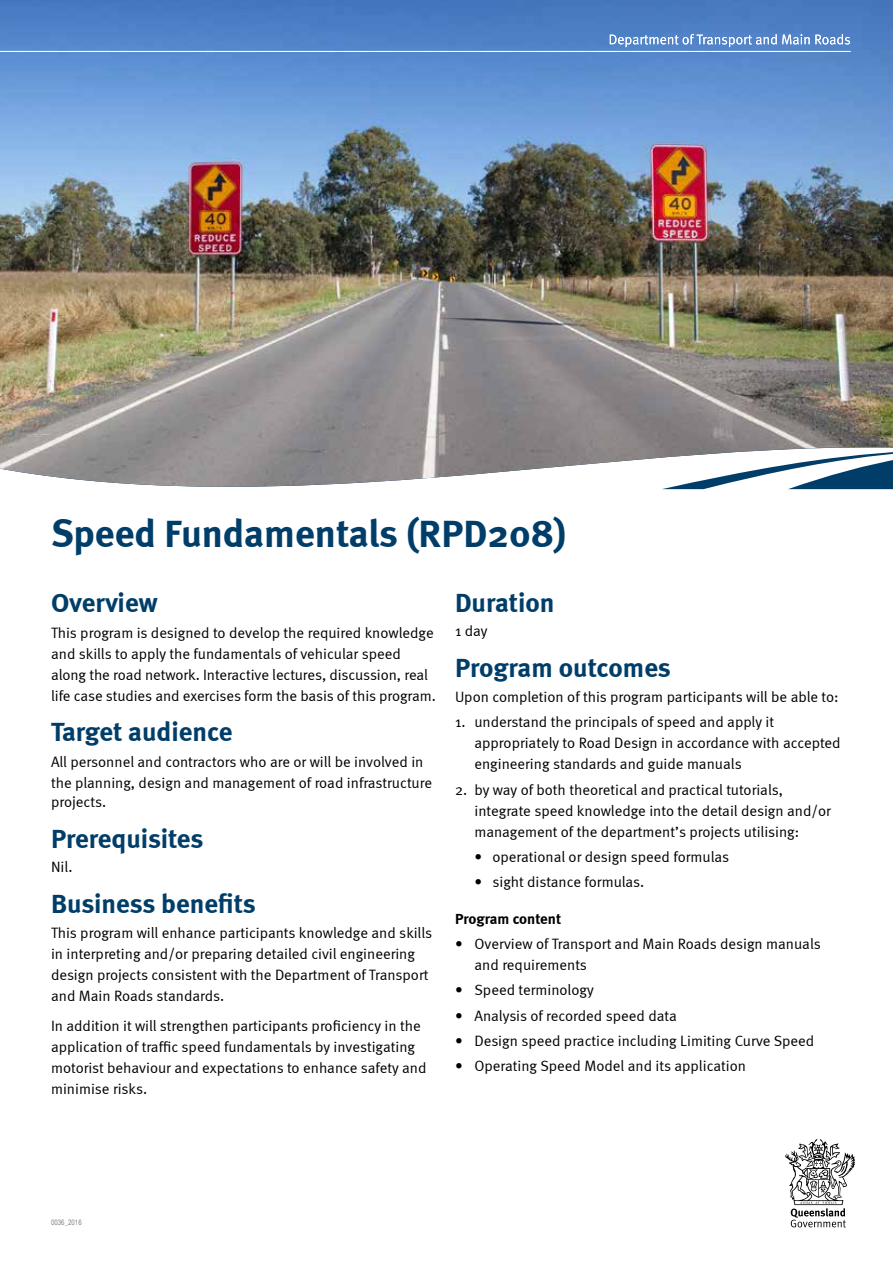
<style>
.page{position:relative;width:893px;height:1263px;background:#fff}
.page>*{position:absolute;margin:0;border:0;box-sizing:border-box;transform-origin:0 0}
.t1{font:700 39px "Meta";color:#003e69}
.t2{font:700 27px "Meta";color:#003e69}
.t3{font:15px/21px "Meta Normal";color:#000}
.t4{font:700 15px "Meta";color:#000}
.t5{font:7.5px "Arial Narrow";color:#808285}
</style>
<div class="page">
<img style="left:0;top:0;width:893px;height:488px">
<svg style="left:785px;top:1139px;width:70px;height:88px"></svg>
<hr style="left:0;top:51px;width:850px;height:1px;background:#fff">
<svg style="left:610px;top:34px;width:240px;height:13px;background:#7ea3d6"></svg>
<h1 class="t1" style="left:51px;top:511px;width:517px">Speed Fundamentals (RPD208)</h1>
<h2 class="t2" style="left:51px;top:587px;width:108px">Overview</h2>
<p class="t3" style="left:51px;top:622px;width:386px">This program is designed to develop the required knowledge and skills to apply the fundamentals of vehicular speed along the road network. Interactive lectures, discussion, real life case studies and exercises form the basis of this program.</p>
<h2 class="t2" style="left:51px;top:716px;width:183px">Target audience</h2>
<p class="t3" style="left:51px;top:751px;width:382px">All personnel and contractors who are or will be involved in the planning, design and management of road infrastructure</p>
<p class="t3" style="left:51px;top:791px;width:57px">projects.</p>
<h2 class="t2" style="left:51px;top:823px;width:154px">Prerequisites</h2>
<p class="t3" style="left:51px;top:856px;width:23px">Nil.</p>
<h2 class="t2" style="left:51px;top:887px;width:206px">Business benefits</h2>
<p class="t3" style="left:51px;top:922px;width:383px">This program will enhance participants knowledge and skills in interpreting and/or preparing detailed civil engineering design projects consistent with the Department of Transport and Main Roads standards.</p>
<p class="t3" style="left:51px;top:1015px;width:377px">In addition it will strengthen participants proficiency in the application of traffic speed fundamentals by investigating motorist behaviour and expectations to enhance safety and minimise risks.</p>
<h2 class="t2" style="left:455px;top:587px;width:101px">Duration</h2>
<p class="t3" style="left:455px;top:620px;width:34px">1 day</p>
<h2 class="t2" style="left:455px;top:651px;width:217px">Program outcomes</h2>
<p class="t3" style="left:455px;top:686px;width:385px">Upon completion of this program participants will be able to:</p>
<p class="t3" style="left:474px;top:712px;width:368px;text-indent:-20px">1. understand the principals of speed and apply it appropriately to Road Design in accordance with accepted engineering standards and guide manuals</p>
<p class="t3" style="left:474px;top:779px;width:358px;text-indent:-20px">2. by way of both theoretical and practical tutorials, integrate speed knowledge into the detail design and/or management of the department’s projects utilising:</p>
<p class="t3" style="left:474px;top:846px;width:256px">• operational or design speed formulas</p>
<p class="t3" style="left:474px;top:871px;width:171px">• sight distance formulas.</p>
<p class="t4" style="left:455px;top:910px;width:108px">Program content</p>
<p class="t3" style="left:474px;top:933px;width:348px;text-indent:-20px">• Overview of Transport and Main Roads design manuals and requirements</p>
<p class="t3" style="left:455px;top:979px;width:141px">• Speed terminology</p>
<p class="t3" style="left:455px;top:1005px;width:223px">• Analysis of recorded speed data</p>
<p class="t3" style="left:455px;top:1030px;width:361px">• Design speed practice including Limiting Curve Speed</p>
<p class="t3" style="left:455px;top:1055px;width:292px">• Operating Speed Model and its application</p>
<p class="t5" style="left:51px;top:1216px;width:32px">0036_2016</p>
</div>
